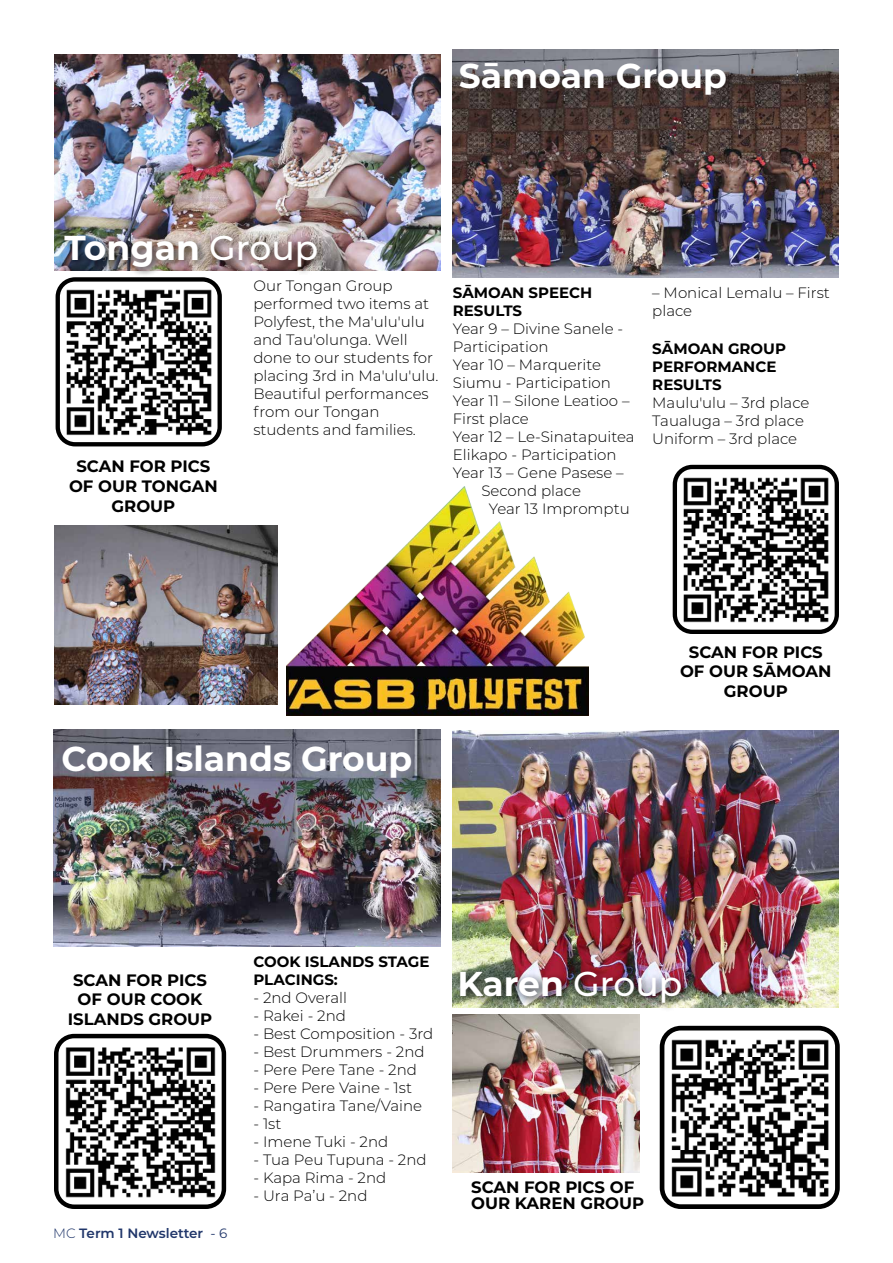
<style>
.page{position:relative;width:893px;height:1263px;background:#fff}
.page>*{position:absolute;margin:0;border:0;box-sizing:border-box;transform-origin:0 0}
.t1{font:700 34.5px "Montserrat";color:#fff}
.t2{font:700 16.5px/19.8px "Montserrat";color:#000;text-align:center}
.t3{font:300 15px/18px "Montserrat";color:#000}
.t4{font:700 15px/18px "Montserrat";color:#000}
.t5{font:600 13.5px "Montserrat";letter-spacing:-.005em;color:#20366a}
.s1{font-weight:500}
.s2{font-weight:300}
.s3{font-weight:400}
</style>
<div class="page">
<img style="left:286px;top:487px;width:303px;height:229px">
<img style="left:53px;top:730px;width:387px;height:216px">
<img style="left:54px;top:54px;width:386px;height:217px">
<div style="left:60px;top:230px;width:268px;height:48px;background:#000;opacity:.75"></div>
<img style="left:453px;top:50px;width:386px;height:227px">
<img style="left:453px;top:730px;width:386px;height:278px">
<div style="left:455px;top:965px;width:237px;height:47px;background:#000;opacity:.75"></div>
<img style="left:59px;top:282px;width:158px;height:161px">
<div style="left:56px;top:277px;width:166px;height:169px;border:4px solid #000;border-radius:17px"></div>
<img style="left:453px;top:1014px;width:186px;height:158px">
<img style="left:54px;top:525px;width:223px;height:179px">
<img style="left:678px;top:470px;width:156px;height:159px">
<div style="left:673px;top:465px;width:166px;height:169px;border:4px solid #000;border-radius:17px"></div>
<img style="left:666px;top:1032px;width:168px;height:171px">
<div style="left:660px;top:1026px;width:180px;height:183px;border:5px solid #000;border-radius:19px"></div>
<img style="left:59px;top:1039px;width:162px;height:165px">
<div style="left:54px;top:1034px;width:172px;height:175px;border:4px solid #000;border-radius:18px"></div>
<h1 class="t1" style="left:459px;top:51px;width:270px">Sāmoan Group</h1>
<h1 class="t1" style="left:64px;top:223px;width:255px">Tongan <span class="s1">Group</span></h1>
<p class="t2" style="left:69px;top:456px;width:150px">SCAN FOR PICS<br>OF OUR TONGAN<br>GROUP</p>
<p class="t3" style="left:253px;top:276px;width:187px">Our Tongan Group performed two items at<br>Polyfest, the Ma'ulu'ulu and Tau'olunga. Well done to our students for placing 3rd in Ma'ulu'ulu.<br>Beautiful performances from our Tongan students and families.</p>
<p class="t4" style="left:453px;top:283px;width:141px">SĀMOAN SPEECH<br>RESULTS</p>
<p class="t3" style="left:453px;top:319px;width:172px">Year 9 – Divine Sanele -</p>
<p class="t3" style="left:453px;top:337px;width:97px">Participation</p>
<p class="t3" style="left:453px;top:355px;width:150px">Year 10 – Marquerite</p>
<p class="t3" style="left:453px;top:373px;width:160px">Siumu - Participation</p>
<p class="t3" style="left:453px;top:391px;width:178px">Year 11 – Silone Leatioo –</p>
<p class="t3" style="left:453px;top:409px;width:78px">First place</p>
<p class="t3" style="left:453px;top:427px;width:183px">Year 12 – Le-Sinatapuitea</p>
<p class="t3" style="left:453px;top:445px;width:165px">Elikapo - Participation</p>
<p class="t3" style="left:453px;top:463px;width:172px">Year 13 – Gene Pasese –</p>
<p class="t3" style="left:481px;top:481px;width:101px">Second place</p>
<p class="t3" style="left:489px;top:499px;width:142px">Year 13 Impromptu</p>
<p class="t3" style="left:652px;top:283px;width:179px">– Monical Lemalu – First place</p>
<p class="t4" style="left:652px;top:339px;width:135px">SĀMOAN GROUP<br>PERFORMANCE<br>RESULTS</p>
<p class="t3" style="left:652px;top:393px;width:159px">Maulu'ulu – 3rd place<br>Taualuga – 3rd place<br>Uniform – 3rd place</p>
<h1 class="t1" style="left:61px;top:734px;width:352px">Cook Islands Group</h1>
<p class="t2" style="left:680px;top:641px;width:153px">SCAN FOR PICS<br>OF OUR SĀMOAN<br>GROUP</p>
<p class="t2" style="left:68px;top:969px;width:146px">SCAN FOR PICS<br>OF OUR COOK<br>ISLANDS GROUP</p>
<p class="t5" style="left:53px;top:1223px;width:176px"><span class="s2">MC</span> Term 1 Newsletter <span class="s3">- 6</span></p>
<p class="t4" style="left:253px;top:952px;width:178px">COOK ISLANDS STAGE<br>PLACINGS:</p>
<p class="t3" style="left:253px;top:988px;width:95px">- 2nd Overall</p>
<p class="t3" style="left:253px;top:1006px;width:94px">- Rakei - 2nd</p>
<p class="t3" style="left:253px;top:1024px;width:181px">- Best Composition - 3rd</p>
<p class="t3" style="left:253px;top:1042px;width:173px">- Best Drummers - 2nd</p>
<p class="t3" style="left:253px;top:1060px;width:165px">- Pere Pere Tane - 2nd</p>
<p class="t3" style="left:253px;top:1078px;width:160px">- Pere Pere Vaine - 1st</p>
<p class="t3" style="left:253px;top:1096px;width:170px">- Rangatira Tane/Vaine</p>
<p class="t3" style="left:253px;top:1114px;width:30px">- 1st</p>
<p class="t3" style="left:253px;top:1132px;width:136px">- Imene Tuki - 2nd</p>
<p class="t3" style="left:253px;top:1150px;width:175px">- Tua Peu Tupuna - 2nd</p>
<p class="t3" style="left:253px;top:1168px;width:134px">- Kapa Rima - 2nd</p>
<p class="t3" style="left:253px;top:1186px;width:116px">- Ura Pa’u - 2nd</p>
<h1 class="t1" style="left:457px;top:958px;width:227px">Karen <span class="s1">Group</span></h1>
<p class="t2" style="left:471px;top:1178px;width:175px;line-height:16.5px;text-align:left">SCAN FOR PICS OF<br>OUR KAREN GROUP</p>
</div>
